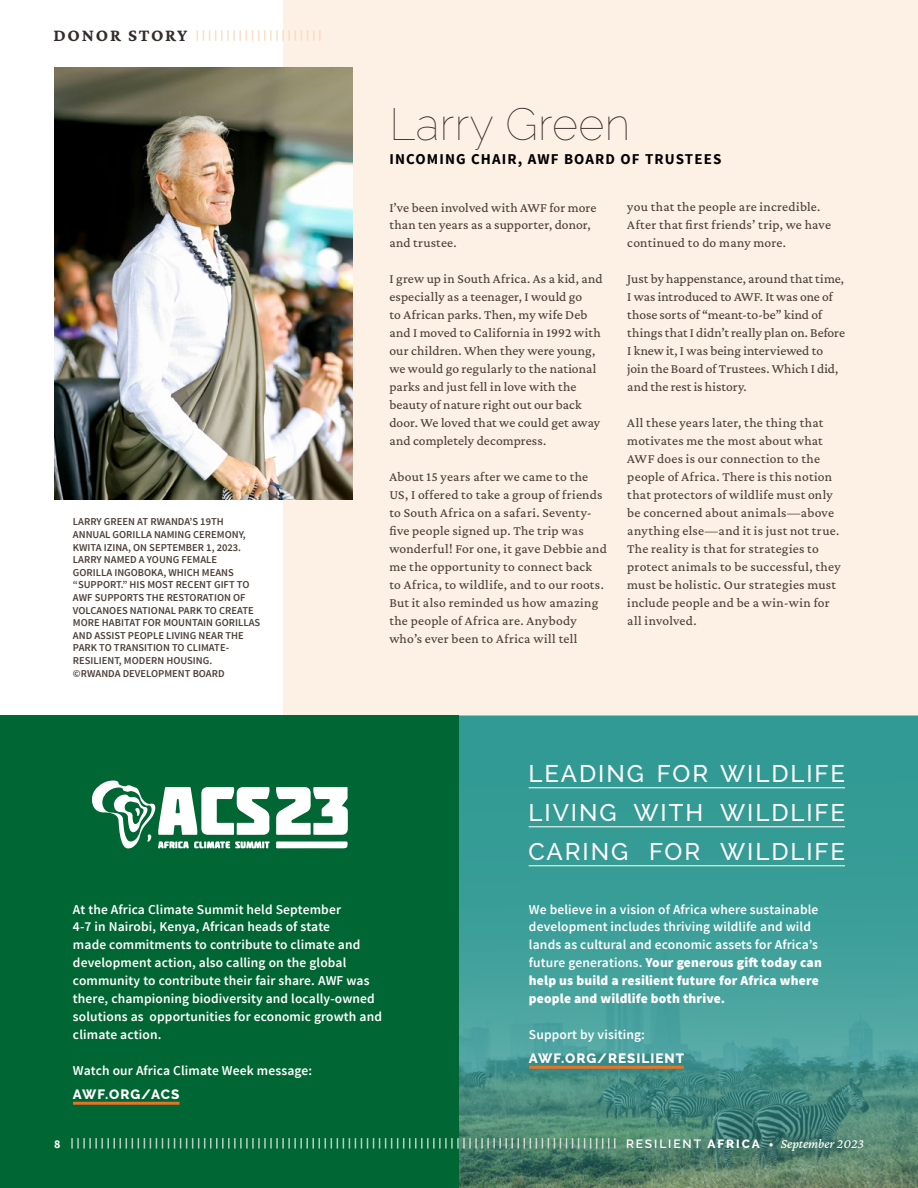
<style>
.page{position:relative;width:918px;height:1188px;background:#fff}
.page>*{position:absolute;margin:0;border:0;box-sizing:border-box;transform-origin:0 0}
.t1{font:100 45px "Raleway";letter-spacing:.01em;color:#322c2a}
.t2{font:500 24px/39px "Raleway";letter-spacing:.08em;color:#fff;text-align:justify}
.t3{font:700 18px "Crimson Pro";letter-spacing:.1em;color:#322c2a}
.t4{font:700 15px "Source Sans Pro";letter-spacing:.075em;color:#000}
.t5{font:13.5px/18px "Crimson Pro";letter-spacing:.015em;color:#4b3f37}
.t6{font:600 13.5px/18px "Source Sans Pro";letter-spacing:.01em;color:#fff}
.t7{font:italic 13.5px "Crimson Pro";color:#fff}
.t8{font:800 13.5px "Raleway";letter-spacing:.075em;color:#fff}
.t9{font:700 12px "Source Sans Pro";color:#fff}
.t10{font:600 10.5px/12.6px "Source Sans Pro";color:#4b3f37}
.s1{font-weight:900}
.s2{font-family:"Raleway";font-weight:600;font-style:normal;font-size:12px}
.s3{font-family:"Raleway";font-weight:800;font-style:normal;font-size:12px}
.s4{font-family:"Source Sans Pro";font-weight:700;font-style:normal;font-size:12px}
</style>
<div class="page">
<div style="left:284px;top:0;width:634px;height:716px;background:#fdf1e5"></div>
<img style="left:54px;top:68px;width:298px;height:432px">
<div style="left:0;top:716px;width:459px;height:472px;background:#063"></div>
<hr style="left:73px;top:1102px;width:106px;height:3px;background:#e77324">
<svg style="left:459px;top:715px;width:459px;height:473px;background:#40978f"></svg>
<hr style="left:529px;top:1066px;width:155px;height:3px;background:#e77324">
<hr style="left:529px;top:787px;width:316px;height:1px;background:#fff">
<hr style="left:529px;top:826px;width:316px;height:1px;background:#fff">
<hr style="left:529px;top:865px;width:316px;height:1px;background:#fff">
<svg style="left:276px;top:787px;width:72px;height:48px"></svg>
<svg style="left:276px;top:841px;width:72px;height:7px"></svg>
<svg style="left:92px;top:781px;width:178px;height:67px"></svg>
<svg style="left:197px;top:30px;width:124px;height:11px"></svg>
<svg style="left:71px;top:1138px;width:545px;height:11px"></svg>
<h3 class="t3" style="left:53px;top:24px;width:136px">DONOR STORY</h3>
<p class="t10" style="left:73px;top:516px;width:189px">LARRY GREEN AT RWANDA’S 19TH<br>ANNUAL GORILLA NAMING CEREMONY,<br>KWITA IZINA, ON SEPTEMBER 1, 2023.<br>LARRY NAMED A YOUNG FEMALE<br>GORILLA INGOBOKA, WHICH MEANS “SUPPORT.” HIS MOST RECENT GIFT TO<br>AWF SUPPORTS THE RESTORATION OF<br>VOLCANOES NATIONAL PARK TO CREATE<br>MORE HABITAT FOR MOUNTAIN GORILLAS<br>AND ASSIST PEOPLE LIVING NEAR THE<br>PARK TO TRANSITION TO CLIMATE-<br>RESILIENT, MODERN HOUSING. ©RWANDA DEVELOPMENT BOARD</p>
<h1 class="t1" style="left:389px;top:97px;width:242px">Larry Green</h1>
<p class="t4" style="left:389px;top:150px;width:334px">INCOMING CHAIR, AWF BOARD OF TRUSTEES</p>
<p class="t5" style="left:389px;top:198px;width:209px">I’ve been involved with AWF for more than ten years as a supporter, donor, and trustee.</p>
<p class="t5" style="left:389px;top:270px;width:215px">I grew up in South Africa. As a kid, and especially as a teenager, I would go<br>to African parks. Then, my wife Deb and I moved to California in 1992 with our children. When they were young, we would go regularly to the national parks and just fell in love with the beauty of nature right out our back door. We loved that we could get away and completely decompress.</p>
<p class="t5" style="left:389px;top:468px;width:219px">About 15 years after we came to the US, I offered to take a group of friends to South Africa on a safari. Seventy&shy;five people signed up. The trip was wonderful! For one, it gave Debbie and me the opportunity to connect back to Africa, to wildlife, and to our roots.<br>But it also reminded us how amazing the people of Africa are. Anybody who’s ever been to Africa will tell</p>
<p class="t5" style="left:627px;top:198px;width:205px">you that the people are incredible.<br>After that first friends’ trip, we have continued to do many more.</p>
<p class="t5" style="left:627px;top:270px;width:219px">Just by happenstance, around that time, I was introduced to AWF. It was one of those sorts of “meant-to-be” kind of things that I didn’t really plan on. Before I knew it, I was being interviewed to join the Board of Trustees. Which I did, and the rest is history.</p>
<p class="t5" style="left:627px;top:414px;width:215px">All these years later, the thing that motivates me the most about what AWF does is our connection to the people of Africa. There is this notion that protectors of wildlife must only be concerned about animals—above anything else—and it is just not true.<br>The reality is that for strategies to protect animals to be successful, they must be holistic. Our strategies must include people and be a win-win for all involved.</p>
<p class="t6" style="left:73px;top:900px;width:311px">At the Africa Climate Summit held September<br>4-7 in Nairobi, Kenya, African heads of state<br>made commitments to contribute to climate and development action, also calling on the global community to contribute their fair share. AWF was there, championing biodiversity and locally-owned solutions as opportunities for economic growth and climate action.</p>
<p class="t6" style="left:73px;top:1062px;width:241px">Watch our Africa Climate Week message:</p>
<p class="t8" style="left:73px;top:1086px;width:108px">AWF.ORG/ACS</p>
<h2 class="t2" style="left:529px;top:754px;width:318px">LEADING FOR WILDLIFE LIVING WITH WILDLIFE CARING FOR WILDLIFE</h2>
<p class="t6" style="left:529px;top:900px;width:294px">We believe in a vision of Africa where sustainable development includes thriving wildlife and wild lands as cultural and economic assets for Africa’s future generations. <span class="s1">Your generous gift today can help us build a resilient future for Africa where people and wildlife both thrive.</span></p>
<p class="t6" style="left:529px;top:1026px;width:118px">Support by visiting:</p>
<p class="t8" style="left:529px;top:1050px;width:157px">AWF.ORG/RESILIENT</p>
<p class="t9" style="left:54px;top:1136px;width:8px">8</p>
<p class="t7" style="left:626px;top:1134px;width:239px"><span class="s2">RESILIENT</span> <span class="s3">AFRICA</span> <span class="s4">•</span> September 2023</p>
</div>
